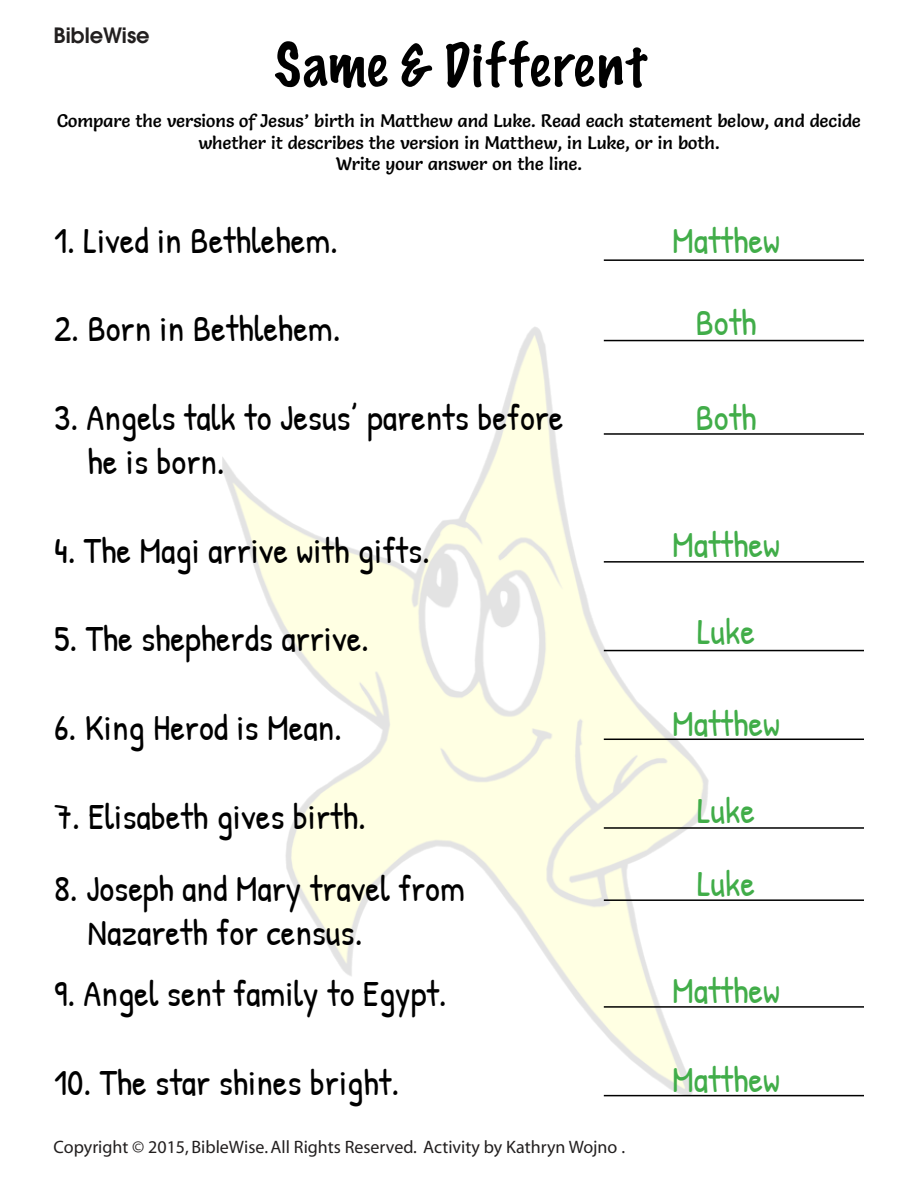
<style>
.page{position:relative;width:918px;height:1188px;background:#fff}
.page>*{position:absolute;margin:0;border:0;box-sizing:border-box;transform-origin:0 0}
.t1{font:100 53.85px "Marker Felt";letter-spacing:.05em;color:#000}
.t2{font:36.6px/43.8px "Patrick Hand";color:#000}
.t3{font:36.6px/73.7px "Patrick Hand";color:#41ad49}
.t4{font:600 21px "Avant Garde";color:#221f1f}
.t5{font:18px/21.6px "Salsa";color:#000;text-align:center}
.t6{font:18px "Myriad";color:#221f1f}
</style>
<div class="page">
<img style="left:222px;top:327px;width:493px;height:769px">
<hr style="left:604px;top:259px;width:260px;height:2px;background:#000">
<hr style="left:604px;top:433px;width:260px;height:2px;background:#000">
<hr style="left:604px;top:340px;width:260px;height:1px;background:#000">
<hr style="left:604px;top:561px;width:260px;height:2px;background:#000">
<hr style="left:604px;top:650px;width:260px;height:1px;background:#000">
<hr style="left:604px;top:739px;width:260px;height:1px;background:#000">
<hr style="left:604px;top:827px;width:260px;height:2px;background:#000">
<hr style="left:604px;top:899px;width:260px;height:2px;background:#000">
<hr style="left:604px;top:1006px;width:260px;height:2px;background:#000">
<hr style="left:604px;top:1095px;width:260px;height:1px;background:#000">
<p class="t4" style="left:54px;top:21px;width:98px">BibleWise</p>
<h1 class="t1" style="left:274px;top:39px;width:373px">Same &amp; Different</h1>
<p class="t5" style="left:57px;top:110px;width:805px">Compare the versions of Jesus’ birth in Matthew and Luke. Read each statement below, and decide whether it describes the version in Matthew, in Luke, or in both.<br>Write your answer on the line.</p>
<p class="t2" style="left:54px;top:217px;width:286px">1. Lived in Bethlehem.</p>
<p class="t2" style="left:54px;top:306px;width:288px">2. Born in Bethlehem.</p>
<p class="t2" style="left:88px;top:395px;width:477px;text-indent:-34px">3. Angels talk to Jesus’ parents before he is born.</p>
<p class="t2" style="left:54px;top:527px;width:378px">4. The Magi arrive with gifts.</p>
<p class="t2" style="left:54px;top:616px;width:317px">5. The shepherds arrive.</p>
<p class="t2" style="left:54px;top:705px;width:290px">6. King Herod is Mean.</p>
<p class="t2" style="left:54px;top:793px;width:313px">7. Elisabeth gives birth.</p>
<p class="t2" style="left:88px;top:866px;width:379px;text-indent:-34px">8. Joseph and Mary travel from<br>Nazareth for census.</p>
<p class="t2" style="left:54px;top:971px;width:394px">9. Angel sent family to Egypt.</p>
<p class="t2" style="left:54px;top:1060px;width:347px">10. The star shines bright.</p>
<p class="t6" style="left:54px;top:1138px;width:573px">Copyright © 2015, BibleWise. All Rights Reserved. Activity by Kathryn Wojno .</p>
<p class="t3" style="left:672px;top:202px;width:110px">Matthew</p>
<p class="t3" style="left:695px;top:285px;width:63px">Both</p>
<p class="t3" style="left:695px;top:380px;width:63px">Both</p>
<p class="t3" style="left:672px;top:507px;width:110px">Matthew</p>
<p class="t3" style="left:697px;top:594px;width:59px">Luke</p>
<p class="t3" style="left:672px;top:685px;width:110px">Matthew</p>
<p class="t3" style="left:697px;top:773px;width:59px">Luke<br>Luke</p>
<p class="t3" style="left:672px;top:953px;width:110px">Matthew</p>
<p class="t3" style="left:672px;top:1042px;width:110px">Matthew</p>
</div>
